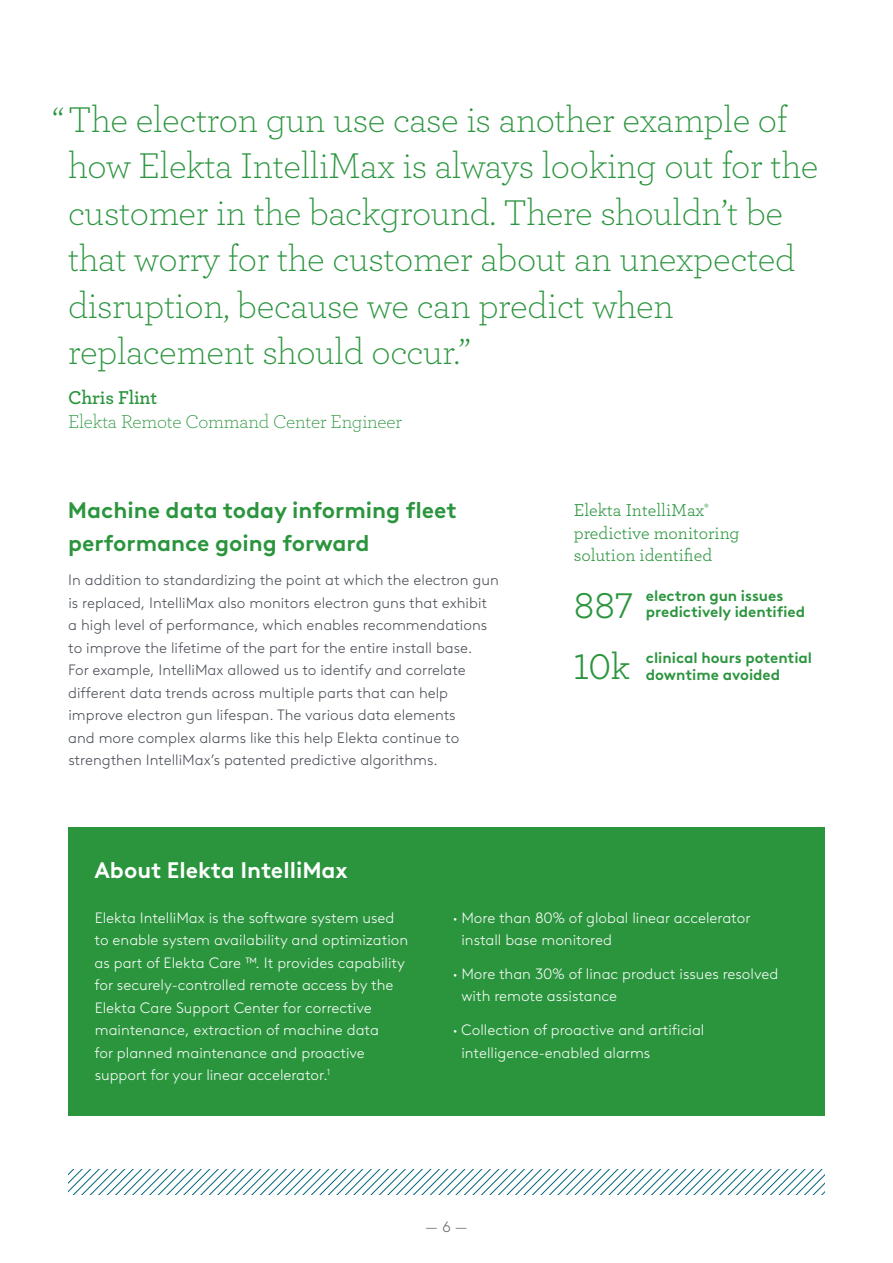
<style>
.page{position:relative;width:893px;height:1263px;background:#fff}
.page>*{position:absolute;margin:0;border:0;box-sizing:border-box;transform-origin:0 0}
.Archer_Light___Large{font:300 37.5px/46.5px "Archer";letter-spacing:-.01em;color:#2b953e}
.Archer_Light___Small{font:37.5px "Archer";letter-spacing:-.01em;color:#2b953e}
.Brown_Pro_Light___Bo{font:700 22.5px/33.8px "Brown LL";color:#2b953e}
.Brown_Pro_Light___Bo-2{font:700 22.5px "Brown LL";color:#fff}
.Archer_Light___Large-2{font:300 19.5px/24px "Archer";letter-spacing:-.01em;color:#2b953e}
.Archer_Light___Small-2{font:18px/22.5px "Archer";color:#2b953e}
.Brown_Pro_Light___Bo-3{font:300 15px/22.5px "Brown LL";color:#fff}
.Brown_Pro_Light___Bo-4{font:300 15px/22.5px "Brown LL";color:#464b54}
.Archer_Light___Small-3{font:700 15px/16.5px "Brown LL";color:#2b953e}
.t1{font:300 15px "Brown LL";color:#64696b}
.s1{font-weight:600}
.s2{font-weight:700}
</style>
<div class="page">
<svg style="left:68px;top:1169px;width:757px;height:26px"></svg>
<div style="left:68px;top:827px;width:757px;height:288px;background:#2b953e"></div>
<p class="Archer_Light___Large" style="left:68px;top:94px;width:752px;text-indent:-16px">“The electron gun use case is another example of how Elekta IntelliMax is always looking out for the customer in the background. There shouldn’t be that worry for the customer about an unexpected disruption, because we can predict when replacement should occur.”</p>
<p class="Archer_Light___Large-2" style="left:68px;top:384px;width:336px"><span class="s1">Chris Flint<br></span>Elekta Remote Command Center Engineer</p>
<p class="Brown_Pro_Light___Bo" style="left:68px;top:491px;width:390px">Machine data today informing fleet performance going forward</p>
<p class="Brown_Pro_Light___Bo-4" style="left:68px;top:568px;width:432px">In addition to standardizing the point at which the electron gun is replaced, IntelliMax also monitors electron guns that exhibit a high level of performance, which enables recommendations to improve the lifetime of the part for the entire install base.<br>For example, IntelliMax allowed us to identify and correlate different data trends across multiple parts that can help improve electron gun lifespan. The various data elements<br>and more complex alarms like this help Elekta continue to strengthen IntelliMax’s patented predictive algorithms.</p>
<p class="Brown_Pro_Light___Bo-2" style="left:94px;top:852px;width:255px">About Elekta IntelliMax</p>
<p class="Archer_Light___Small-2" style="left:574px;top:498px;width:167px">Elekta IntelliMax<sup>® </sup>predictive monitoring solution identified</p>
<p class="Archer_Light___Small-3" style="left:646px;top:586px;width:161px">electron gun issues predictively identified</p>
<p class="Archer_Light___Small-3" style="left:646px;top:648px;width:168px">clinical hours potential downtime avoided</p>
<p class="Archer_Light___Small" style="left:574px;top:579px;width:61px">887</p>
<p class="Archer_Light___Small" style="left:574px;top:641px;width:58px">10k</p>
<p class="Brown_Pro_Light___Bo-3" style="left:95px;top:905px;width:315px">Elekta IntelliMax is the software system used to enable system availability and optimization as part of Elekta Care ™. It provides capability for securely-controlled remote access by the Elekta Care Support Center for corrective maintenance, extraction of machine data<br>for planned maintenance and proactive support for your linear accelerator.<sup>1</sup></p>
<p class="Brown_Pro_Light___Bo-3" style="left:461px;top:905px;width:290px;text-indent:-8px"><span class="s2">·</span> More than 80% of global linear accelerator install base monitored</p>
<p class="Brown_Pro_Light___Bo-3" style="left:461px;top:961px;width:318px;text-indent:-8px"><span class="s2">·</span> More than 30% of linac product issues resolved with remote assistance</p>
<p class="Brown_Pro_Light___Bo-3" style="left:461px;top:1018px;width:244px;text-indent:-8px"><span class="s2">·</span> Collection of proactive and artificial intelligence-enabled alarms</p>
<p class="t1" style="left:425px;top:1216px;width:44px">— 6 —</p>
</div>
